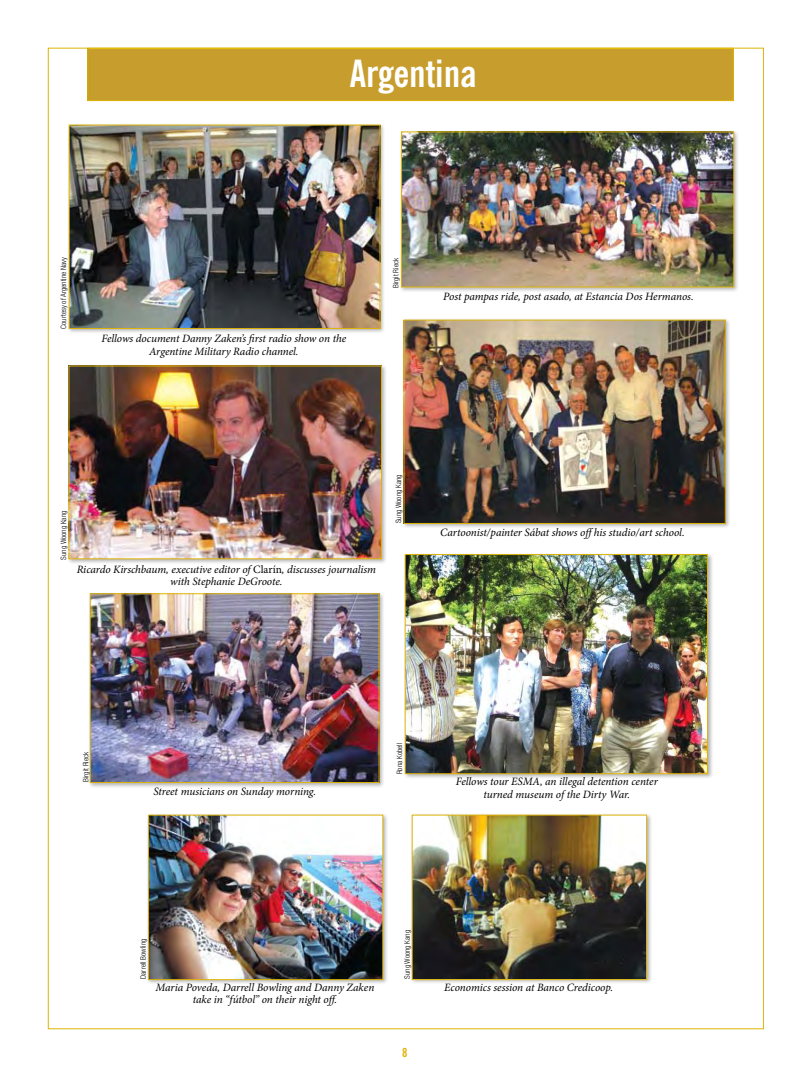
<style>
.page{position:relative;width:810px;height:1080px;background:#fff}
.page>*{position:absolute;margin:0;border:0;box-sizing:border-box;transform-origin:0 0}
.t1{font:700 condensed 37.5px "News Gothic BT";color:#fff}
.t2{font:700 condensed 12.5px "News Gothic BT";color:#deb408}
.t3{font:italic 11.25px/12.5px "Minion Pro";letter-spacing:-.01em;color:#000;text-align:center}
.t4{font:300 condensed 7.5px "Helvetica Neue";color:#000}
.s1{font-style:normal}
</style>
<div class="page">
<div style="left:90px;top:50px;width:641px;height:49px;background:#c79d2d"></div>
<div style="left:88px;top:48px;width:645px;height:53px;border:1px solid #deb408"></div>
<div style="left:399px;top:130px;width:341px;height:163px;background:#000;opacity:.3"></div>
<img style="left:403px;top:134px;width:329px;height:151px">
<div style="left:401px;top:132px;width:333px;height:155px;border:1px solid #deb408"></div>
<div style="left:67px;top:123px;width:319px;height:211px;background:#000;opacity:.3"></div>
<img style="left:71px;top:127px;width:307px;height:200px">
<div style="left:69px;top:125px;width:311px;height:204px;border:1px solid #deb408"></div>
<div style="left:67px;top:364px;width:320px;height:201px;background:#000;opacity:.3"></div>
<img style="left:71px;top:368px;width:309px;height:189px">
<div style="left:69px;top:366px;width:313px;height:193px;border:1px solid #deb408"></div>
<div style="left:402px;top:318px;width:329px;height:211px;background:#000;opacity:.3"></div>
<img style="left:406px;top:322px;width:318px;height:200px">
<div style="left:404px;top:320px;width:322px;height:204px;border:1px solid #deb408"></div>
<div style="left:88px;top:591px;width:297px;height:198px;background:#000;opacity:.3"></div>
<img style="left:92px;top:596px;width:285px;height:185px">
<div style="left:90px;top:594px;width:289px;height:189px;border:1px solid #deb408"></div>
<div style="left:403px;top:553px;width:310px;height:226px;background:#000;opacity:.3"></div>
<img style="left:407px;top:556px;width:299px;height:216px">
<div style="left:405px;top:554px;width:303px;height:220px;border:1px solid #deb408"></div>
<div style="left:146px;top:813px;width:243px;height:172px;background:#000;opacity:.3"></div>
<img style="left:150px;top:817px;width:231px;height:161px">
<div style="left:148px;top:815px;width:235px;height:165px;border:1px solid #deb408"></div>
<div style="left:410px;top:813px;width:242px;height:172px;background:#000;opacity:.3"></div>
<img style="left:414px;top:817px;width:231px;height:161px">
<div style="left:412px;top:815px;width:235px;height:165px;border:1px solid #deb408"></div>
<h1 class="t1" style="left:350px;top:51px;width:128px">Argentina</h1>
<p class="t4" style="left:59px;top:329px;width:73px;rotate:-90deg">Courtesy of Argentine Navy</p>
<p class="t3" style="left:102px;top:332px;width:246px">Fellows document Danny Zaken’s first radio show on the<br>Argentine Military Radio channel.</p>
<p class="t4" style="left:392px;top:288px;width:32px;rotate:-90deg">Birgit Rieck</p>
<p class="t3" style="left:443px;top:290px;width:252px">Post pampas ride, post asado, at Estancia Dos Hermanos.</p>
<p class="t4" style="left:59px;top:560px;width:50px;rotate:-90deg">Sung Woong Kang</p>
<p class="t3" style="left:77px;top:563px;width:301px">Ricardo Kirschbaum, executive editor of <span class="s1">Clarín</span>, discusses journalism with Stephanie DeGroote.</p>
<p class="t4" style="left:394px;top:523px;width:50px;rotate:-90deg">Sung Woong Kang</p>
<p class="t3" style="left:440px;top:526px;width:246px">Cartoonist/painter Sábat shows offhis studio/art school.</p>
<p class="t4" style="left:82px;top:782px;width:32px;rotate:-90deg">Birgit Rieck</p>
<p class="t4" style="left:395px;top:774px;width:33px;rotate:-90deg">Rona Kobell</p>
<p class="t3" style="left:456px;top:775px;width:203px">Fellows tour ESMA, an illegal detention center</p>
<p class="t3" style="left:153px;top:785px;width:164px">Street musicians on Sunday morning.</p>
<p class="t3" style="left:484px;top:788px;width:148px">turned museum of the Dirty War.</p>
<p class="t4" style="left:139px;top:979px;width:41px;rotate:-90deg">Darrell Bowling</p>
<p class="t4" style="left:403px;top:979px;width:50px;rotate:-90deg">Sung Woong Kang</p>
<p class="t3" style="left:156px;top:981px;width:220px">Maria Poveda, Darrell Bowling and Danny Zaken take in “fútbol” on their night off.</p>
<p class="t3" style="left:444px;top:981px;width:170px">Economics session at Banco Credicoop.</p>
<p class="t2" style="left:402px;top:1045px;width:7px">8</p>
</div>
